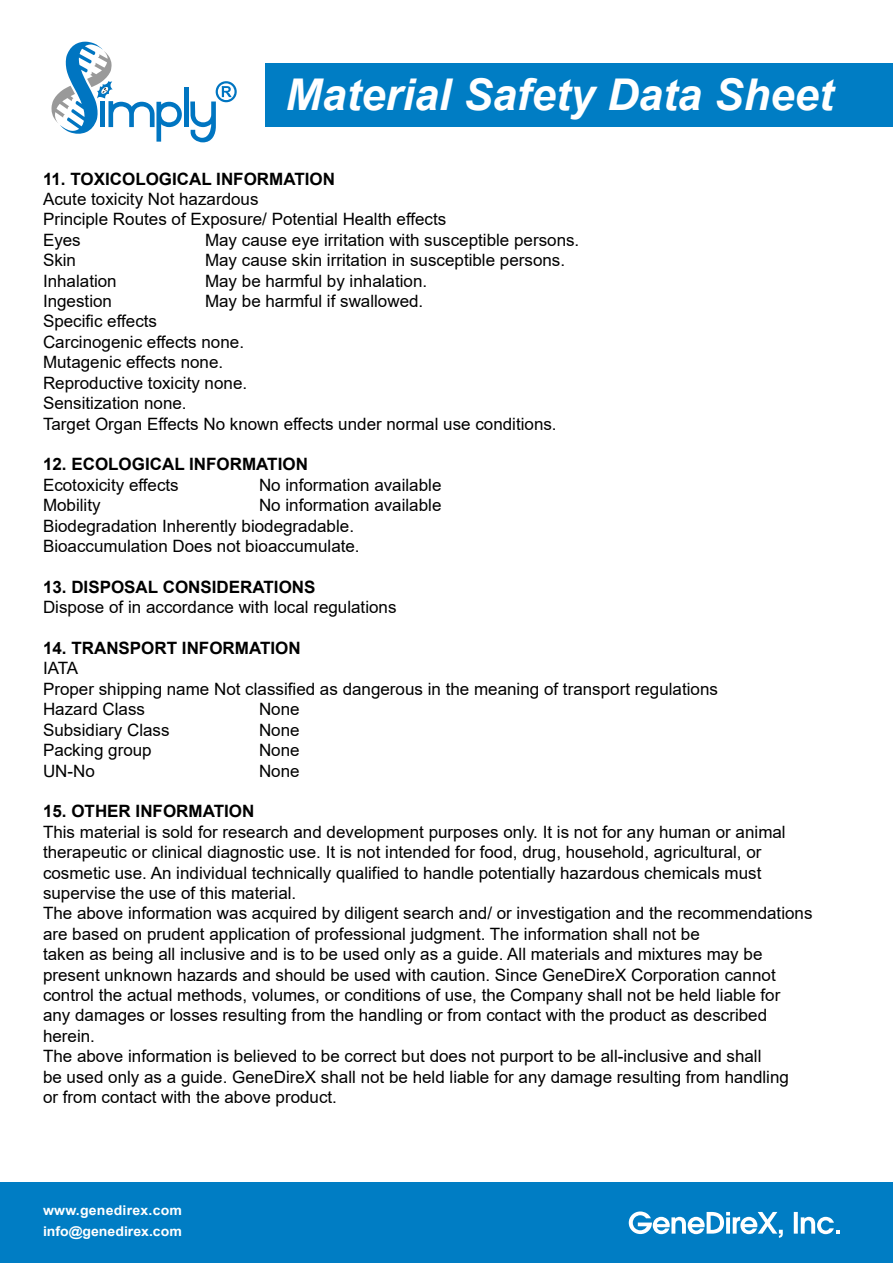
<style>
.page{position:relative;width:893px;height:1263px;background:#fff}
.page>*{position:absolute;margin:0;border:0;box-sizing:border-box;transform-origin:0 0}
.t1{font:italic 700 43.8px "Arial";color:#fff}
.t2{font:16.95px/20.4px "Arial";color:#000}
.t3{font:700 16.95px "Arial";color:#000}
.t4{font:700 13.5px/21.3px "Arial";color:#fff;scale:1.05 1}
</style>
<div class="page">
<div style="left:0;top:1182px;width:893px;height:81px;background:#007dc4"></div>
<div style="left:266px;top:63px;width:627px;height:64px;background:#007dc4"></div>
<svg style="left:629px;top:1211px;width:154px;height:27px"></svg>
<svg style="left:794px;top:1212px;width:46px;height:22px"></svg>
<hr style="left:184px;top:87px;width:4px;height:40px;background:#0075c1">
<svg style="left:51px;top:42px;width:131px;height:100px"></svg>
<svg style="left:190px;top:81px;width:47px;height:61px"></svg>
<h1 class="t1" style="left:286px;top:65px;width:549px">Material Safety Data Sheet</h1>
<p class="t3" style="left:43px;top:167px;width:294px">11. TOXICOLOGICAL INFORMATION</p>
<p class="t2" style="left:43px;top:189px;width:405px">Acute toxicity Not hazardous<br>Principle Routes of Exposure/ Potential Health effects<br>Eyes</p>
<p class="t2" style="left:205px;top:230px;width:376px">May cause eye irritation with susceptible persons.</p>
<p class="t2" style="left:43px;top:250px;width:35px">Skin</p>
<p class="t2" style="left:205px;top:250px;width:362px">May cause skin irritation in susceptible persons.</p>
<p class="t2" style="left:43px;top:270px;width:75px">Inhalation</p>
<p class="t2" style="left:205px;top:270px;width:224px">May be harmful by inhalation.</p>
<p class="t2" style="left:43px;top:291px;width:71px">Ingestion</p>
<p class="t2" style="left:205px;top:291px;width:220px">May be harmful if swallowed.</p>
<p class="t2" style="left:43px;top:311px;width:515px">Specific effects<br>Carcinogenic effects none.<br>Mutagenic effects none.<br>Reproductive toxicity none.<br>Sensitization none.<br>Target Organ Effects No known effects under normal use conditions.</p>
<p class="t3" style="left:43px;top:452px;width:266px">12. ECOLOGICAL INFORMATION</p>
<p class="t2" style="left:43px;top:474px;width:137px">Ecotoxicity effects</p>
<p class="t2" style="left:259px;top:474px;width:184px">No information available</p>
<p class="t2" style="left:43px;top:495px;width:59px">Mobility</p>
<p class="t2" style="left:43px;top:495px;width:400px;text-indent:216px">No information available<br>Biodegradation Inherently biodegradable.<br>Bioaccumulation Does not bioaccumulate.</p>
<p class="t3" style="left:43px;top:575px;width:274px">13. DISPOSAL CONSIDERATIONS</p>
<p class="t2" style="left:43px;top:597px;width:355px">Dispose of in accordance with local regulations</p>
<p class="t3" style="left:43px;top:636px;width:259px">14. TRANSPORT INFORMATION</p>
<p class="t2" style="left:43px;top:658px;width:676px">IATA<br>Proper shipping name Not classified as dangerous in the meaning of transport regulations<br>Hazard Class</p>
<p class="t2" style="left:259px;top:699px;width:42px">None</p>
<p class="t2" style="left:43px;top:719px;width:128px">Subsidiary Class</p>
<p class="t2" style="left:259px;top:719px;width:42px">None</p>
<p class="t2" style="left:43px;top:740px;width:110px">Packing group</p>
<p class="t2" style="left:259px;top:740px;width:42px">None</p>
<p class="t2" style="left:43px;top:760px;width:53px">UN-No</p>
<p class="t2" style="left:259px;top:760px;width:42px">None</p>
<p class="t3" style="left:43px;top:799px;width:213px">15. OTHER INFORMATION</p>
<p class="t2" style="left:43px;top:821px;width:771px">This material is sold for research and development purposes only. It is not for any human or animal therapeutic or clinical diagnostic use. It is not intended for food, drug, household, agricultural, or cosmetic use. An individual technically qualified to handle potentially hazardous chemicals must supervise the use of this material.<br>The above information was acquired by diligent search and/ or investigation and the recommendations are based on prudent application of professional judgment. The information shall not be<br>taken as being all inclusive and is to be used only as a guide. All materials and mixtures may be present unknown hazards and should be used with caution. Since GeneDireX Corporation cannot control the actual methods, volumes, or conditions of use, the Company shall not be held liable for<br>any damages or losses resulting from the handling or from contact with the product as described herein.<br>The above information is believed to be correct but does not purport to be all-inclusive and shall<br>be used only as a guide. GeneDireX shall not be held liable for any damage resulting from handling<br>or from contact with the above product.</p>
<p class="t4" style="left:43px;top:1200px;width:134px">www.genedirex.com info@genedirex.com</p>
</div>
